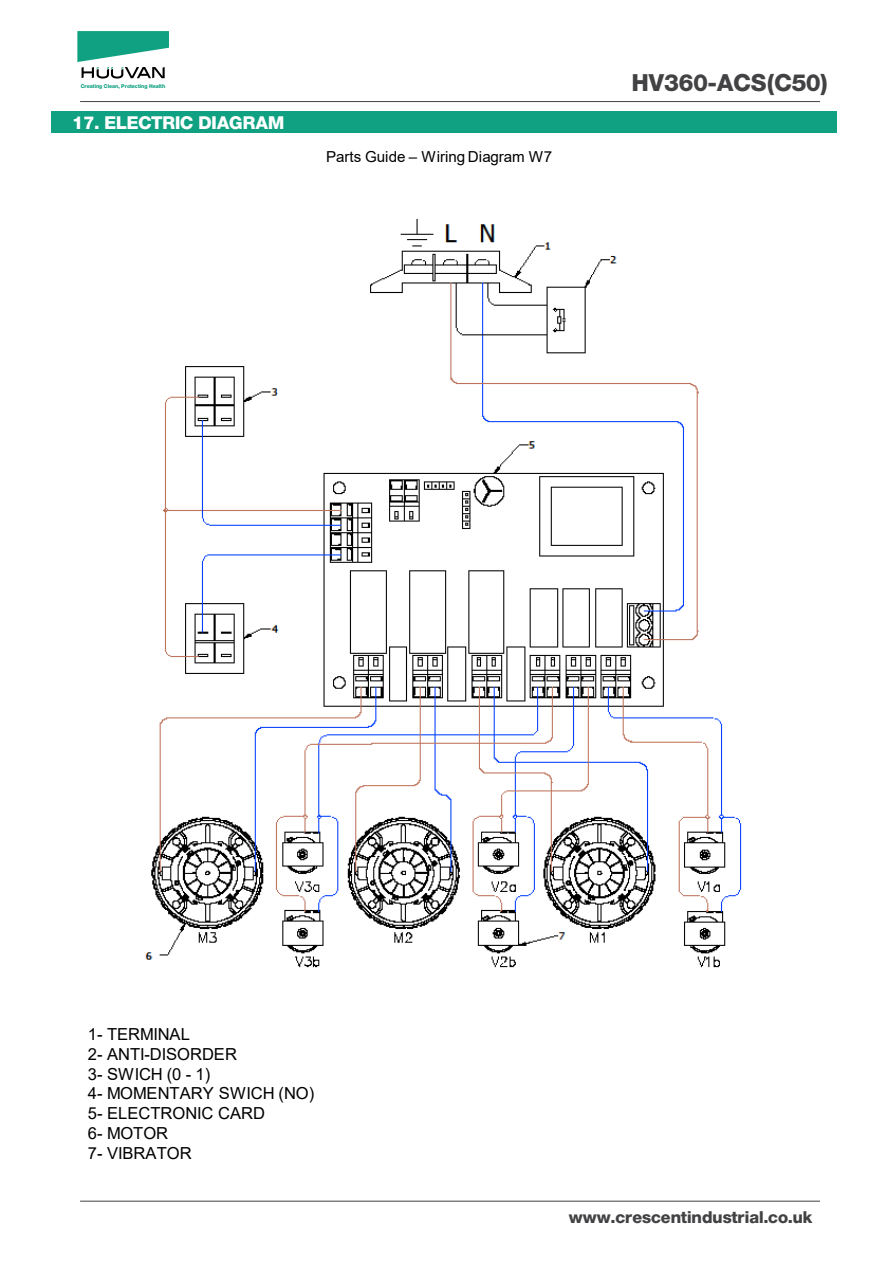
<style>
.page{position:relative;width:893px;height:1263px;background:#fff}
.page>*{position:absolute;margin:0;border:0;box-sizing:border-box;transform-origin:0 0}
.t1{font:800 23.85px "Neue Helvetica BQ";color:#424143}
.t2{font:800 18px "Neue Helvetica BQ";letter-spacing:-.005em;color:#fff}
.t3{font:800 16.8px "Neue Helvetica BQ";color:#424143}
.t4{font:16.5px/19.8px "Arial";color:#000}
.t5{font:15.15px "Arial";color:#000}
.t6{font:800 5.4px "Neue Helvetica BQ";color:#0ea081;scale:.96 1}
</style>
<div class="page">
<hr style="left:80px;top:1201px;width:740px;height:1px;background:#424143">
<svg style="left:77px;top:31px;width:92px;height:48px"></svg>
<hr style="left:80px;top:101px;width:740px;height:1px;background:#424143">
<div style="left:52px;top:112px;width:785px;height:21px;background:#0fa181"></div>
<img style="left:145px;top:218px;width:597px;height:750px">
<p class="t6" style="left:81px;top:82px;width:90px">Creating Clean, Protecting Health</p>
<h1 class="t1" style="left:632px;top:67px;width:198px">HV360-ACS(C50)</h1>
<p class="t2" style="left:73px;top:111px;width:213px">17. ELECTRIC DIAGRAM</p>
<p class="t5" style="left:326px;top:146px;width:228px">Parts Guide – Wiring Diagram W7</p>
<p class="t4" style="left:88px;top:1024px;width:228px">1- TERMINAL<br>2- ANTI-DISORDER<br>3- SWICH (0 - 1)<br>4- MOMENTARY SWICH (NO)<br>5- ELECTRONIC CARD<br>6- MOTOR<br>7- VIBRATOR</p>
<p class="t3" style="left:569px;top:1206px;width:245px">www.crescentindustrial.co.uk</p>
</div>
